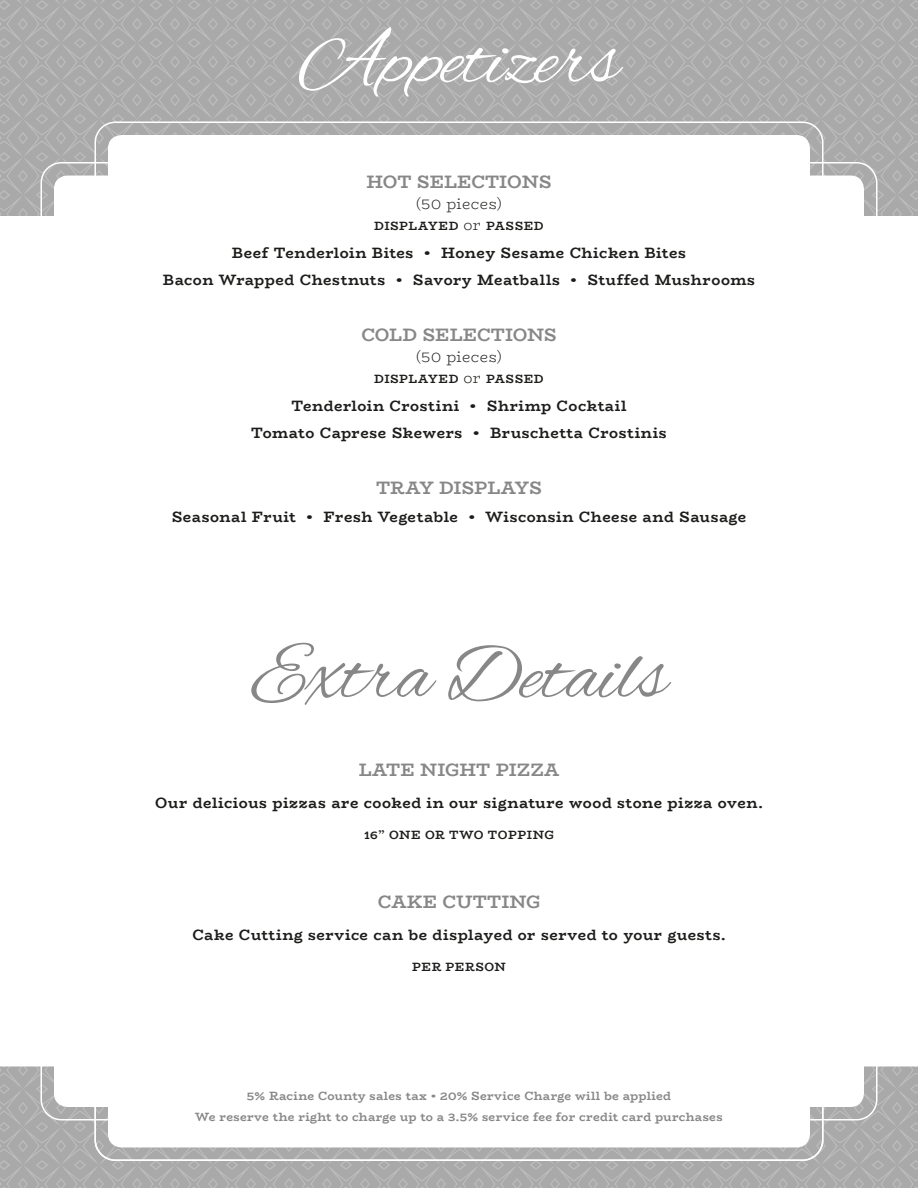
<style>
.page{position:relative;width:918px;height:1188px;background:#fff}
.page>*{position:absolute;margin:0;border:0;box-sizing:border-box;transform-origin:0 0}
.t1{font:81px "Alex Brush";color:#878788}
.t2{font:81px "Alex Brush";color:#fff}
.t3{font:700 18px "Bio Rhyme";color:#878788}
.t4{font:700 15px "Bio Rhyme";letter-spacing:.035em;color:#1c1c1a}
.t5{font:300 15px "Bio Rhyme";letter-spacing:.035em;color:#1c1c1a}
.t6{font:700 12px "Bio Rhyme";letter-spacing:.025em;color:#878788}
.t7{font:700 12px "Bio Rhyme";letter-spacing:.045em;color:#1c1c1a}
.s1{font-weight:300;font-size:15px}
</style>
<div class="page">
<svg style="left:0;top:0;width:918px;height:216px;fill:#ababac"></svg>
<svg style="left:0;top:1066px;width:918px;height:122px"></svg>
<p class="t2" style="left:299px;top:15px;width:321px">Appetizers</p>
<p class="t3" style="left:366px;top:168px;width:187px">HOT SELECTIONS</p>
<p class="t5" style="left:416px;top:192px;width:88px">(50 pieces)</p>
<p class="t7" style="left:374px;top:216px;width:171px">DISPLAYED <span class="s1">or</span> PASSED</p>
<p class="t4" style="left:232px;top:241px;width:456px">Beef Tenderloin Bites • Honey Sesame Chicken Bites</p>
<p class="t4" style="left:163px;top:269px;width:594px">Bacon Wrapped Chestnuts • Savory Meatballs • Stuffed Mushrooms</p>
<p class="t3" style="left:361px;top:321px;width:197px">COLD SELECTIONS</p>
<p class="t5" style="left:416px;top:345px;width:88px">(50 pieces)</p>
<p class="t7" style="left:374px;top:369px;width:171px">DISPLAYED <span class="s1">or</span> PASSED</p>
<p class="t4" style="left:291px;top:394px;width:337px">Tenderloin Crostini • Shrimp Cocktail</p>
<p class="t4" style="left:251px;top:422px;width:417px">Tomato Caprese Skewers • Bruschetta Crostinis</p>
<p class="t3" style="left:376px;top:474px;width:167px">TRAY DISPLAYS</p>
<p class="t4" style="left:172px;top:505px;width:576px">Seasonal Fruit • Fresh Vegetable • Wisconsin Cheese and Sausage</p>
<p class="t1" style="left:251px;top:630px;width:417px">Extra Details</p>
<p class="t3" style="left:359px;top:756px;width:202px">LATE NIGHT PIZZA</p>
<p class="t4" style="left:155px;top:791px;width:609px">Our delicious pizzas are cooked in our signature wood stone pizza oven.</p>
<p class="t7" style="left:364px;top:826px;width:191px">16” ONE OR TWO TOPPING</p>
<p class="t3" style="left:378px;top:888px;width:164px">CAKE CUTTING</p>
<p class="t4" style="left:192px;top:923px;width:535px">Cake Cutting service can be displayed or served to your guests.</p>
<p class="t7" style="left:412px;top:958px;width:95px">PER PERSON</p>
<p class="t6" style="left:247px;top:1086px;width:426px">5% Racine County sales tax • 20% Service Charge will be applied</p>
<p class="t6" style="left:195px;top:1107px;width:529px">We reserve the right to charge up to a 3.5% service fee for credit card purchases</p>
</div>
